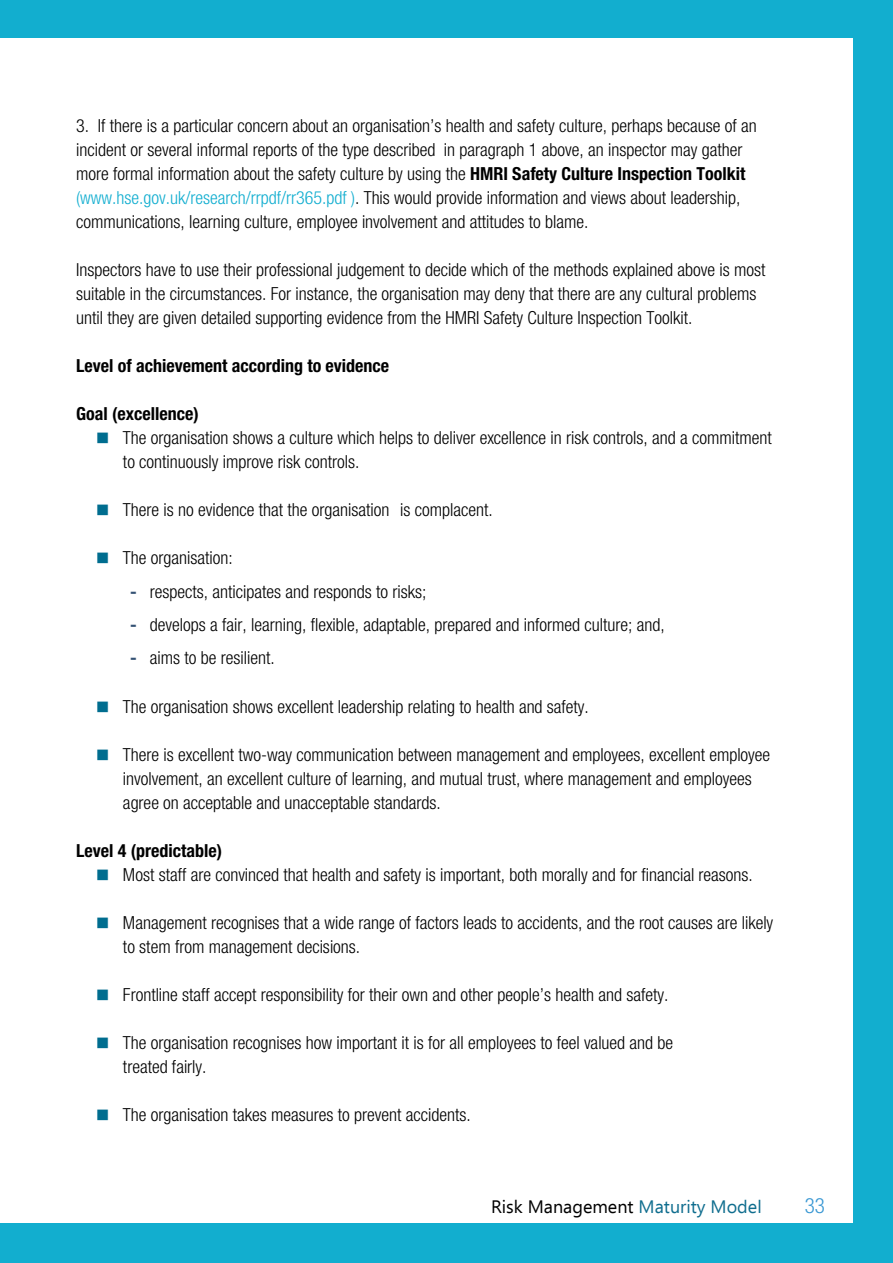
<style>
.page{position:relative;width:893px;height:1263px;background:#fff}
.page>*{position:absolute;margin:0;border:0;box-sizing:border-box;transform-origin:0 0}
.t1{font:300 condensed 21px "Helvetica Neue LT Std";color:#3897d3}
.t2{font:300 condensed 18px/24px "Helvetica Neue LT Std";color:#000}
.t3{font:700 condensed 18px "Helvetica Neue LT Std";color:#000}
.t4{font:18px "Ebrima";color:#000}
.s1{font-weight:700}
.s2{color:#12aed0}
.s3{font-weight:700;color:#345274}
.s4{color:#0f6d8e}
</style>
<div class="page">
<svg style="left:0;top:1223px;width:17px;height:1px"></svg>
<div style="left:0;top:0;width:893px;height:37px;background:#12aecf"></div>
<div style="left:854px;top:0;width:39px;height:1262px;background:#12aecf"></div>
<div style="left:0;top:1224px;width:893px;height:39px;background:#12aecf"></div>
<p class="t2" style="left:76px;top:113px;width:682px">3. If there is a particular concern about an organisation’s health and safety culture, perhaps because of an incident or several informal reports of the type described in paragraph 1 above, an inspector may gather more formal information about the safety culture by using the <span class="s1">HMRI Safety Culture Inspection Toolkit </span><span class="s2">(www.hse.gov.uk/research/rrpdf/rr365.pdf )</span>. This would provide information and views about leadership, communications, learning culture, employee involvement and attitudes to blame.</p>
<p class="t2" style="left:76px;top:257px;width:691px">Inspectors have to use their professional judgement to decide which of the methods explained above is most suitable in the circumstances. For instance, the organisation may deny that there are any cultural problems until they are given detailed supporting evidence from the HMRI Safety Culture Inspection Toolkit.</p>
<p class="t3" style="left:76px;top:355px;width:315px">Level of achievement according to evidence</p>
<p class="t3" style="left:76px;top:403px;width:124px">Goal (excellence)</p>
<p class="t2" style="left:123px;top:425px;width:650px">The organisation shows a culture which helps to deliver excellence in risk controls, and a commitment to continuously improve risk controls.</p>
<p class="t2" style="left:123px;top:497px;width:371px">There is no evidence that the organisation is complacent.</p>
<p class="t2" style="left:123px;top:545px;width:111px">The organisation:</p>
<p class="t2" style="left:130px;top:580px;width:298px"><span class="s3">-</span> respects, anticipates and responds to risks;</p>
<p class="t2" style="left:130px;top:613px;width:536px"><span class="s3">-</span> develops a fair, learning, flexible, adaptable, prepared and informed culture; and,</p>
<p class="t2" style="left:130px;top:646px;width:146px"><span class="s3">-</span> aims to be resilient.</p>
<p class="t2" style="left:123px;top:694px;width:467px">The organisation shows excellent leadership relating to health and safety.</p>
<p class="t2" style="left:123px;top:742px;width:649px">There is excellent two-way communication between management and employees, excellent employee involvement, an excellent culture of learning, and mutual trust, where management and employees agree on acceptable and unacceptable standards.</p>
<p class="t3" style="left:76px;top:839px;width:147px">Level 4 (predictable)</p>
<p class="t2" style="left:123px;top:862px;width:631px">Most staff are convinced that health and safety is important, both morally and for financial reasons.</p>
<p class="t2" style="left:123px;top:910px;width:652px">Management recognises that a wide range of factors leads to accidents, and the root causes are likely to stem from management decisions.</p>
<p class="t2" style="left:123px;top:982px;width:547px">Frontline staff accept responsibility for their own and other people’s health and safety.</p>
<p class="t2" style="left:123px;top:1030px;width:552px">The organisation recognises how important it is for all employees to feel valued and be treated fairly.</p>
<p class="t2" style="left:123px;top:1102px;width:349px">The organisation takes measures to prevent accidents.</p>
<p class="t4" style="left:491px;top:1193px;width:272px">Risk Management <span class="s4">Maturity Model</span></p>
<p class="t1" style="left:805px;top:1194px;width:22px">33</p>
</div>
